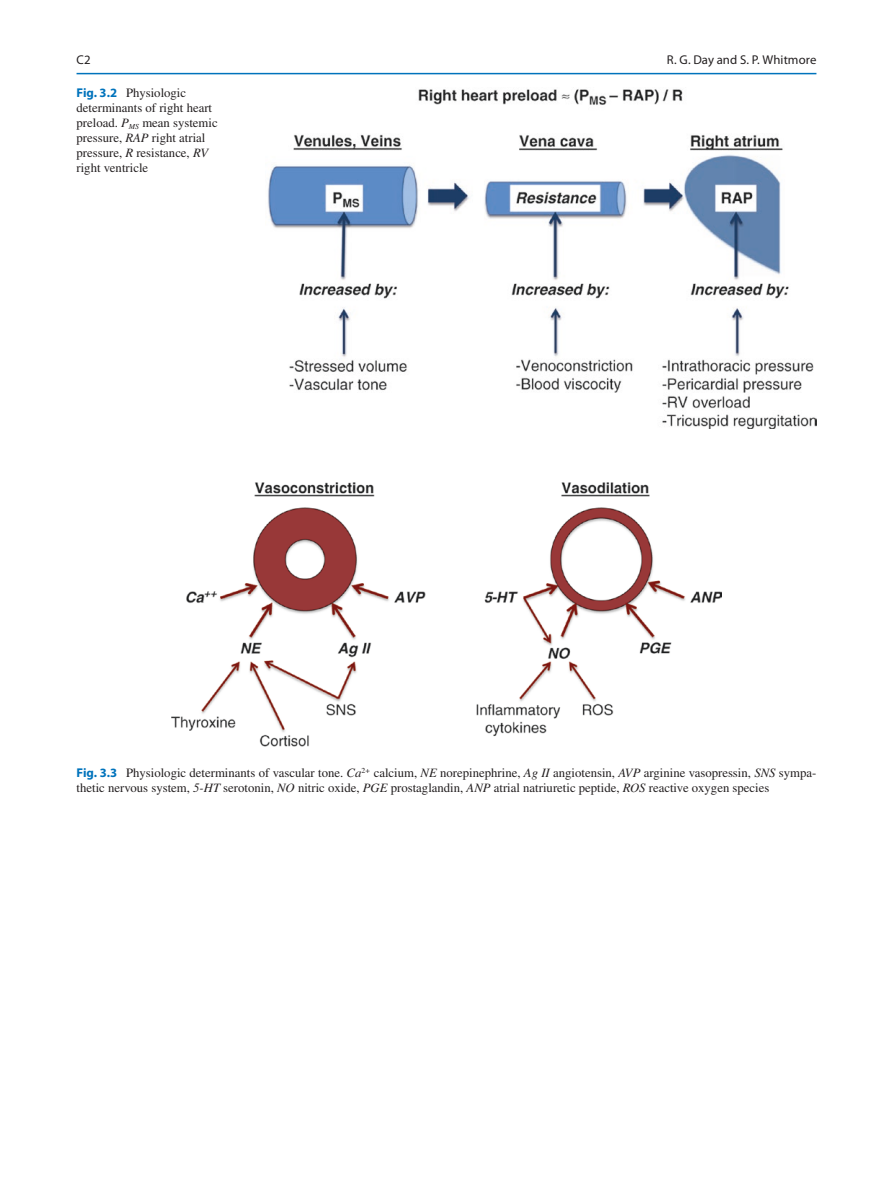
<style>
.page{position:relative;width:893px;height:1187px;background:#fff}
.page>*{position:absolute;margin:0;border:0;box-sizing:border-box;transform-origin:0 0}
.t1{font:12.75px/15px "Times LT Std";color:#231f20}
.t2{font:12.75px "Myriad Pro Regular 2";letter-spacing:.005em;color:#231f20}
.t3{font:12.75px "Myriad Pro";color:#231f20}
.s1{font-family:"Myriad Pro";font-weight:700;color:#0073bc}
.s2{font-style:italic}
</style>
<div class="page">
<img style="left:268px;top:89px;width:548px;height:339px">
<img style="left:171px;top:482px;width:551px;height:265px">
<hr style="left:77px;top:73px;width:739px;height:1px;background:#0073bc">
<p class="t3" style="left:77px;top:52px;width:16px">C2</p>
<p class="t1" style="left:77px;top:85px;width:143px"><span class="s1">Fig. 3.2</span> Physiologic determinants of right heart preload. <span class="s2">P</span><sub>MS</sub> mean systemic pressure, <span class="s2">RAP</span> right atrial pressure, <span class="s2">R</span> resistance, <span class="s2">RV </span>right ventricle</p>
<p class="t2" style="left:667px;top:52px;width:151px">R. G. Day and S. P. Whitmore</p>
<p class="t1" style="left:77px;top:765px;width:741px"><span class="s1">Fig. 3.3</span> Physiologic determinants of vascular tone. <span class="s2">Ca</span><sup>2</sup><sup>+</sup> calcium, <span class="s2">NE</span> norepinephrine, <span class="s2">Ag II</span> angiotensin, <span class="s2">AVP</span> arginine vasopressin, <span class="s2">SNS</span> sympa&shy;thetic nervous system, <span class="s2">5-HT</span> serotonin, <span class="s2">NO</span> nitric oxide, <span class="s2">PGE</span> prostaglandin, <span class="s2">ANP</span> atrial natriuretic peptide, <span class="s2">ROS</span> reactive oxygen species</p>
</div>
